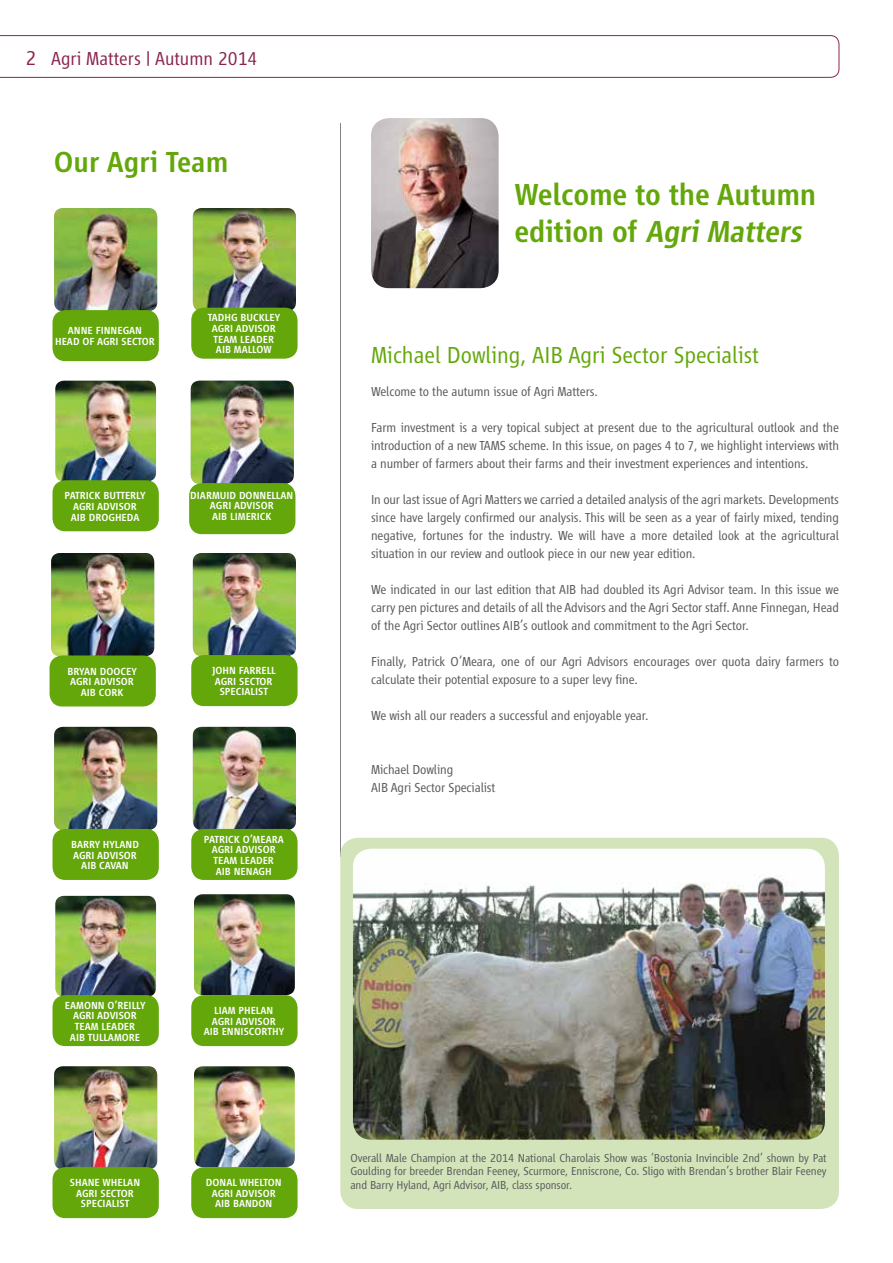
<style>
.page{position:relative;width:893px;height:1263px;background:#fff}
.page>*{position:absolute;margin:0;border:0;box-sizing:border-box;transform-origin:0 0}
.t1{font:500 31.5px/37.5px "Vialog LT";letter-spacing:-.01em;color:#63a70a}
.t2{font:500 30px "Vialog LT";color:#63a70a}
.t3{font:300 24px "Vialog LT";color:#63a70a}
.t4{font:300 19.5px "Vialog LT";color:#8b254f}
.t5{font:300 13.5px/18px "Vialog LT";letter-spacing:-.01em;color:#58595b;text-align:justify}
.t6{font:300 12px/13.5px "Vialog LT";letter-spacing:-.01em;color:#58595b;text-align:justify}
.t7{font:500 10.65px/10.6px "Vialog LT";color:#fff;text-align:center}
.s1{font-size:21px}
</style>
<div class="page">
<svg style="left:0;top:35px;width:839px;height:43px"></svg>
<hr style="left:340px;top:123px;width:1px;height:734px;background:#808285">
<img style="left:371px;top:118px;width:128px;height:170px">
<img style="left:194px;top:894px;width:101px;height:101px">
<div style="left:191px;top:995px;width:107px;height:51px;background:#63a70a;border-radius:13px"></div>
<img style="left:194px;top:1066px;width:101px;height:101px">
<div style="left:191px;top:1167px;width:107px;height:51px;background:#63a70a;border-radius:13px"></div>
<img style="left:55px;top:896px;width:101px;height:101px">
<div style="left:53px;top:995px;width:106px;height:51px;background:#63a70a;border-radius:13px"></div>
<img style="left:55px;top:381px;width:101px;height:100px">
<div style="left:53px;top:480px;width:106px;height:51px;background:#63a70a;border-radius:13px"></div>
<img style="left:54px;top:1066px;width:103px;height:103px">
<div style="left:53px;top:1167px;width:106px;height:51px;background:#63a70a;border-radius:13px"></div>
<img style="left:193px;top:727px;width:103px;height:103px">
<div style="left:191px;top:829px;width:107px;height:51px;background:#63a70a;border-radius:13px"></div>
<img style="left:54px;top:727px;width:103px;height:103px">
<div style="left:53px;top:829px;width:106px;height:51px;background:#63a70a;border-radius:13px"></div>
<img style="left:193px;top:208px;width:103px;height:103px">
<div style="left:191px;top:308px;width:107px;height:51px;background:#63a70a;border-radius:13px"></div>
<img style="left:193px;top:553px;width:103px;height:103px">
<div style="left:191px;top:655px;width:107px;height:51px;background:#63a70a;border-radius:13px"></div>
<img style="left:54px;top:208px;width:103px;height:103px">
<div style="left:53px;top:310px;width:106px;height:51px;background:#63a70a;border-radius:13px"></div>
<img style="left:51px;top:553px;width:103px;height:103px">
<div style="left:50px;top:655px;width:106px;height:51px;background:#63a70a;border-radius:13px"></div>
<div style="left:340px;top:838px;width:499px;height:371px;background:#d3e4ba;border-radius:18px"></div>
<img style="left:191px;top:381px;width:103px;height:103px">
<div style="left:189px;top:483px;width:106px;height:51px;background:#63a70a;border-radius:13px"></div>
<img style="left:353px;top:849px;width:472px;height:291px">
<h3 class="t4" style="left:26px;top:47px;width:233px"><span class="s1">2</span> Agri Matters | Autumn 2014</h3>
<h2 class="t2" style="left:54px;top:146px;width:176px">Our Agri Team</h2>
<p class="t7" style="left:55px;top:326px;width:101px">ANNE FINNEGAN<br>HEAD OF AGRI SECTOR</p>
<p class="t7" style="left:208px;top:312px;width:74px">TADHG BUCKLEY<br>AGRI ADVISOR<br>TEAM LEADER<br>AIB MALLOW</p>
<p class="t7" style="left:65px;top:490px;width:83px">PATRICK BUTTERLY<br>AGRI ADVISOR<br>AIB DROGHEDA</p>
<p class="t7" style="left:190px;top:490px;width:105px">DIARMUID DONNELLAN<br>AGRI ADVISOR<br>AIB LIMERICK</p>
<p class="t7" style="left:68px;top:666px;width:71px">BRYAN DOOCEY<br>AGRI ADVISOR<br>AIB CORK</p>
<p class="t7" style="left:71px;top:839px;width:69px">BARRY HYLAND<br>AGRI ADVISOR<br>AIB CAVAN</p>
<p class="t7" style="left:65px;top:1000px;width:82px">EAMONN O’REILLY<br>AGRI ADVISOR<br>TEAM LEADER<br>AIB TULLAMORE</p>
<p class="t7" style="left:70px;top:1177px;width:72px">SHANE WHELAN<br>AGRI SECTOR<br>SPECIALIST</p>
<p class="t7" style="left:212px;top:665px;width:65px">JOHN FARRELL<br>AGRI SECTOR<br>SPECIALIST</p>
<p class="t7" style="left:204px;top:834px;width:81px">PATRICK O’MEARA<br>AGRI ADVISOR<br>TEAM LEADER<br>AIB NENAGH</p>
<p class="t7" style="left:204px;top:1005px;width:82px">LIAM PHELAN<br>AGRI ADVISOR<br>AIB ENNISCORTHY</p>
<p class="t7" style="left:206px;top:1177px;width:77px">DONAL WHELTON<br>AGRI ADVISOR<br>AIB BANDON</p>
<h1 class="t1" style="left:514px;top:176px;width:303px">Welcome to the Autumn edition of Agri Matters</h1>
<h3 class="t3" style="left:371px;top:342px;width:389px">Michael Dowling, AIB Agri Sector Specialist</h3>
<p class="t5" style="left:371px;top:383px;width:228px">Welcome to the autumn issue of Agri Matters.</p>
<p class="t5" style="left:371px;top:419px;width:469px">Farm investment is a very topical subject at present due to the agricultural outlook and the introduction of a new TAMS scheme. In this issue, on pages 4 to 7, we highlight interviews with a number of farmers about their farms and their investment experiences and intentions.</p>
<p class="t5" style="left:371px;top:491px;width:469px">In our last issue of Agri Matters we carried a detailed analysis of the agri markets. Developments since have largely confirmed our analysis. This will be seen as a year of fairly mixed, tending negative, fortunes for the industry. We will have a more detailed look at the agricultural situation in our review and outlook piece in our new year edition.</p>
<p class="t5" style="left:371px;top:581px;width:469px">We indicated in our last edition that AIB had doubled its Agri Advisor team. In this issue we carry pen pictures and details of all the Advisors and the Agri Sector staff. Anne Finnegan, Head of the Agri Sector outlines AIB’s outlook and commitment to the Agri Sector.</p>
<p class="t5" style="left:371px;top:652px;width:469px">Finally, Patrick O’Meara, one of our Agri Advisors encourages over quota dairy farmers to calculate their potential exposure to a super levy fine.</p>
<p class="t5" style="left:371px;top:706px;width:279px">We wish all our readers a successful and enjoyable year.</p>
<p class="t5" style="left:371px;top:760px;width:126px">Michael Dowling<br>AIB Agri Sector Specialist</p>
<p class="t6" style="left:350px;top:1151px;width:478px">Overall Male Champion at the 2014 National Charolais Show was ‘Bostonia Invincible 2nd’ shown by Pat Goulding for breeder Brendan Feeney, Scurmore, Enniscrone, Co. Sligo with Brendan’s brother Blair Feeney and Barry Hyland, Agri Advisor, AIB, class sponsor.</p>
</div>
